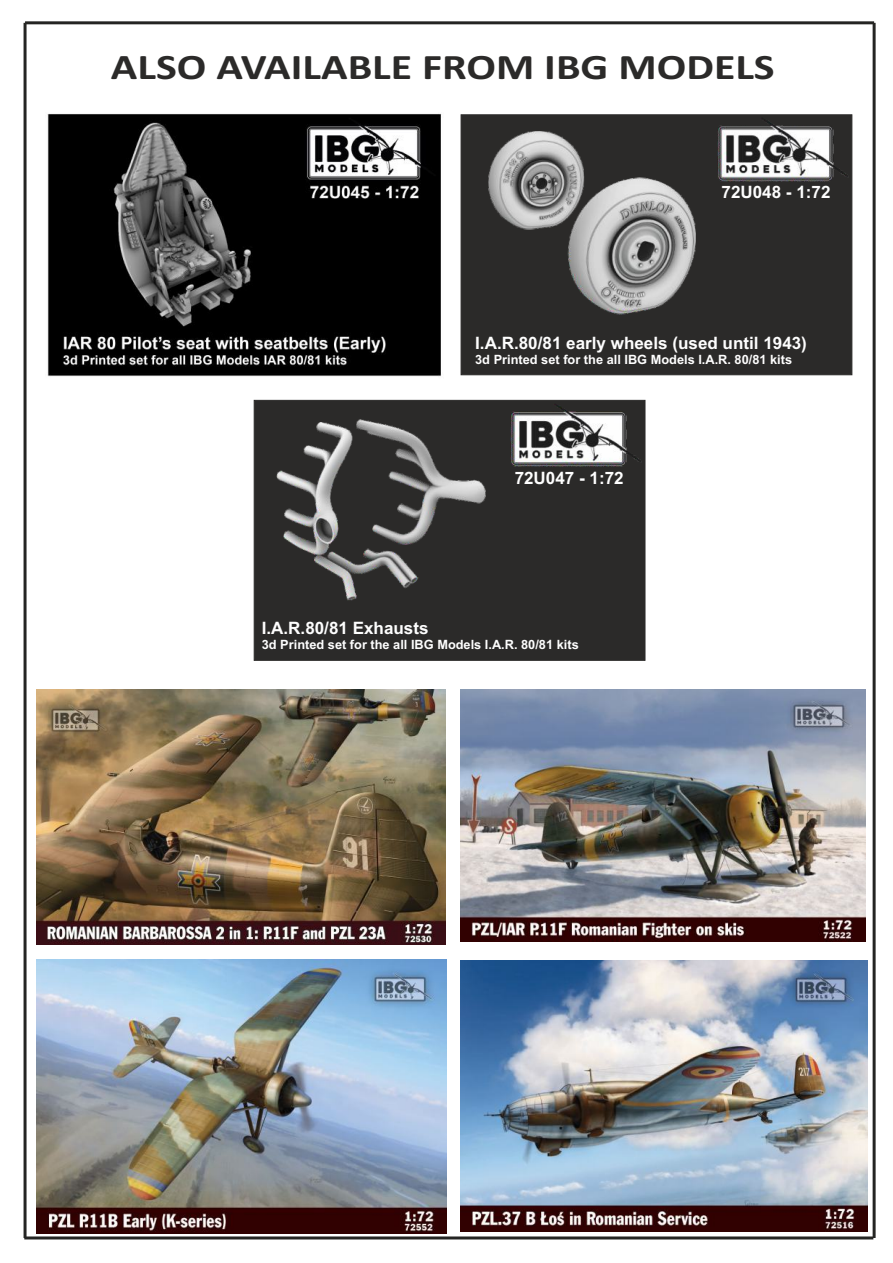
<style>
.page{position:relative;width:893px;height:1263px;background:#fff}
.page>*{position:absolute;margin:0;border:0;box-sizing:border-box;transform-origin:0 0}
.t1{font:700 36px "Calibri";color:#2b2a29;scale:1.22 1}
.t2{font:700 17.1px "Arial";color:#fefefe}
.t3{font:700 12.75px "Arial";color:#fefefe}
</style>
<div class="page">
<hr style="left:25px;top:21px;width:849px;height:3px;background:#252523">
<hr style="left:24px;top:1236px;width:849px;height:3px;background:#252523">
<hr style="left:24px;top:23px;width:3px;height:1215px;background:#252523">
<hr style="left:873px;top:23px;width:3px;height:1215px;background:#252523">
<div style="left:254px;top:400px;width:391px;height:260px;background:#2b2a29;border:1px solid #2b2a29"></div>
<img style="left:509px;top:400px;width:134px;height:67px">
<img style="left:276px;top:419px;width:210px;height:182px">
<div style="left:461px;top:115px;width:391px;height:260px;background:#2b2a29;border:1px solid #2b2a29"></div>
<img style="left:716px;top:115px;width:134px;height:67px">
<img style="left:488px;top:131px;width:208px;height:184px">
<img style="left:37px;top:689px;width:409px;height:255px">
<img style="left:37px;top:960px;width:410px;height:273px">
<img style="left:461px;top:960px;width:407px;height:272px">
<img style="left:461px;top:689px;width:404px;height:253px">
<img style="left:47px;top:113px;width:395px;height:264px">
<h1 class="t1" style="left:111px;top:52px;width:546px">ALSO AVAILABLE FROM IBG MODELS</h1>
<h2 class="t2" style="left:721px;top:186px;width:110px">72U048 - 1:72</h2>
<h2 class="t2" style="left:475px;top:336px;width:333px">I.A.R.80/81 early wheels (used until 1943)</h2>
<p class="t3" style="left:475px;top:355px;width:318px">3d Printed set for the all IBG Models I.A.R. 80/81 kits</p>
<h2 class="t2" style="left:515px;top:471px;width:110px">72U047 - 1:72</h2>
<h2 class="t2" style="left:262px;top:622px;width:168px">I.A.R.80/81 Exhausts</h2>
<p class="t3" style="left:262px;top:640px;width:318px">3d Printed set for the all IBG Models I.A.R. 80/81 kits</p>
</div>
